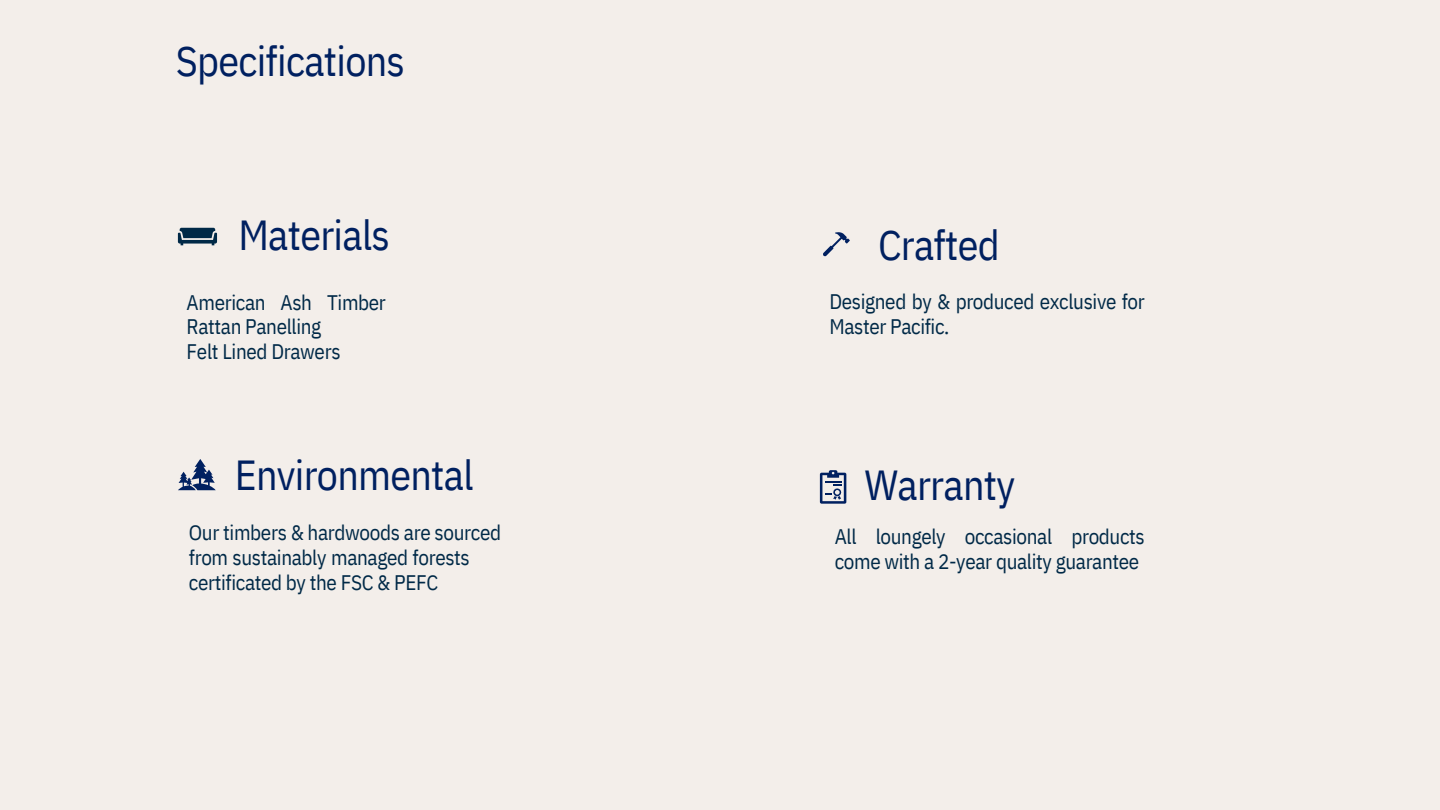
<style>
.page{position:relative;width:1440px;height:810px;background:#f3eeea}
.page>*{position:absolute;margin:0;border:0;box-sizing:border-box;transform-origin:0 0}
.t1{font:42px "IBM Plex Sans Cond";letter-spacing:-.015em;color:#002060}
.t2{font:21.15px "IBM Plex Sans Cond";letter-spacing:-.015em;color:#002947}
.t3{font:21px/24.8px "IBM Plex Sans Cond";letter-spacing:-.015em;color:#002947}
</style>
<div class="page">
<svg style="left:178px;top:228px;width:39px;height:17px"></svg>
<svg style="left:178px;top:459px;width:38px;height:31px"></svg>
<svg style="left:823px;top:232px;width:27px;height:24px"></svg>
<svg style="left:820px;top:470px;width:26px;height:34px"></svg>
<h1 class="t1" style="left:176px;top:33px;width:231px">Specifications</h1>
<h1 class="t1" style="left:238px;top:207px;width:153px">Materials</h1>
<p class="t3" style="left:187px;top:289px;width:201px">American Ash Timber<br>Rattan Panelling<br>Felt Lined Drawers</p>
<h1 class="t1" style="left:235px;top:447px;width:240px">Environmental</h1>
<p class="t2" style="left:189px;top:519px;width:314px">Our timbers &amp; hardwoods are sourced</p>
<p class="t3" style="left:189px;top:545px;width:282px">from sustainably managed forests certificated by the FSC &amp; PEFC</p>
<h1 class="t1" style="left:878px;top:217px;width:123px">Crafted</h1>
<p class="t3" style="left:829px;top:289px;width:317px">Designed by &amp; produced exclusive for<br>Master Pacific.</p>
<h1 class="t1" style="left:864px;top:457px;width:152px">Warranty</h1>
<p class="t3" style="left:835px;top:524px;width:312px">All loungely occasional products come with a 2-year quality guarantee</p>
</div>
